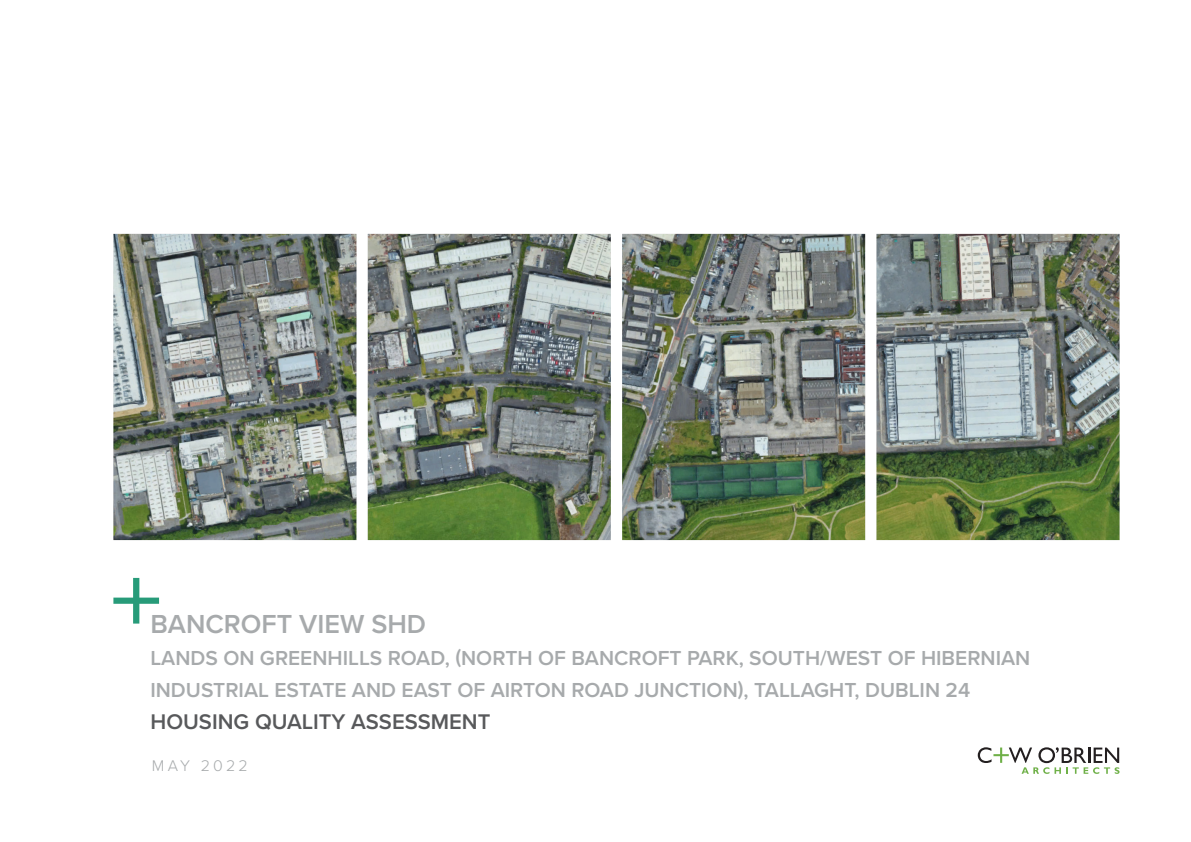
<style>
.page{position:relative;width:1191px;height:842px;background:#fff}
.page>*{position:absolute;margin:0;border:0;box-sizing:border-box;transform-origin:0 0}
.t1{font:600 27px "Proxima Nova";color:#a7aaac}
.t2{font:600 22px "Proxima Nova";color:#58595b}
.t3{font:600 21px/32px "Proxima Nova";color:#a7aaac}
.t4{font:300 16px "Proxima Nova";letter-spacing:.2em;color:#a7aaac}
</style>
<div class="page">
<img style="left:113px;top:234px;width:1006px;height:306px">
<svg style="left:113px;top:578px;width:46px;height:46px"></svg>
<svg style="left:977px;top:747px;width:142px;height:27px"></svg>
<p class="t1" style="left:150px;top:604px;width:277px">BANCROFT VIEW SHD</p>
<p class="t3" style="left:150px;top:642px;width:881px">LANDS ON GREENHILLS ROAD, (NORTH OF BANCROFT PARK, SOUTH/WEST OF HIBERNIAN<br>INDUSTRIAL ESTATE AND EAST OF AIRTON ROAD JUNCTION), TALLAGHT, DUBLIN 24</p>
<p class="t2" style="left:150px;top:705px;width:341px">HOUSING QUALITY ASSESSMENT</p>
<p class="t4" style="left:152px;top:754px;width:98px">MAY 2022</p>
</div>
